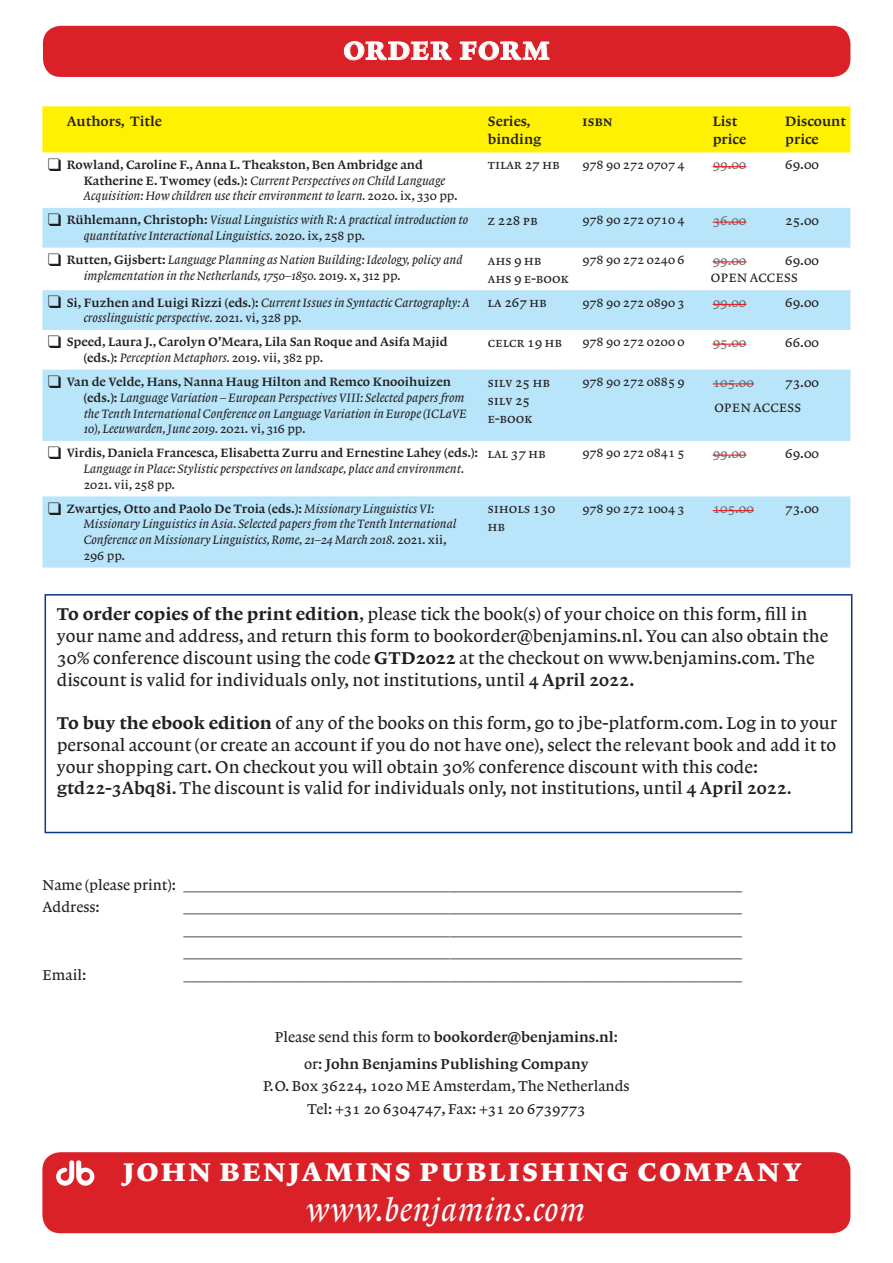
<style>
.page{position:relative;width:893px;height:1263px;background:#fff}
.page>*{position:absolute;margin:0;border:0;box-sizing:border-box;transform-origin:0 0}
.t1{font:33px "Lexicon No 1 Italic A";letter-spacing:.02em;color:#fff}
.t2{font:33px "Lexicon No 1 Roman D";letter-spacing:.015em;color:#fff}
.t3{font:27px "Lexicon No 1 Roman F";letter-spacing:.1em;color:#fff}
.t4{font:18px/21.8px "Lexicon No 1 Roman A";color:#231f20}
.t5{font:15px/22.5px "Lexicon No 1 Roman A";color:#231f20;text-align:center}
.t6{font:15px "Lexicon No 1 Roman C";color:#231f20}
.header_row{font:14.25px/18px "Lexicon No 1 Roman C";color:#231f20}
.of_code{font:13.5px/18px "Lexicon No 1 Roman A";letter-spacing:.02em;color:#231f20}
.of_listprice{font:13.5px "Lexicon No 1 Roman A";color:#6c6d70}
.of_discountprice{font:13.5px "Lexicon No 1 Roman A";color:#231f20}
.of_authors{font:12.75px/15.8px "Lexicon No 1 Italic A";color:#231f20}
.of_isbn{font:12.75px "Lexicon No 1 Roman A";color:#231f20}
.of_authors-2{font:12.75px/15.8px "Lexicon No 1 Roman C";color:#231f20}
.of_authors-3{font:12.75px "Lexicon No 1 Roman A";letter-spacing:.02em;color:#231f20}
.s1{font-family:"Lexicon No 1 Roman C"}
.s2{font-family:"Lexicon No 1 Roman A"}
.s3{font-family:"Lexicon No 1 Italic A"}
.s4{font-family:"Lexicon No 1 Roman D"}
</style>
<div class="page">
<div style="left:43px;top:26px;width:807px;height:51px;background:#da2128;border-radius:18px"></div>
<svg style="left:344px;top:41px;width:107px;height:19px"></svg>
<svg style="left:460px;top:41px;width:89px;height:20px"></svg>
<div style="left:42px;top:1152px;width:808px;height:81px;background:#da2128;border-radius:18px"></div>
<svg style="left:56px;top:1160px;width:38px;height:26px"></svg>
<div style="left:42px;top:106px;width:808px;height:46px;background:#fff101"></div>
<svg style="left:42px;top:208px;width:808px;height:360px;fill:#b9e5fa"></svg>
<hr style="left:713px;top:166px;width:33px;height:1px;background:#ee1d23">
<hr style="left:713px;top:222px;width:33px;height:1px;background:#ee1d23">
<hr style="left:713px;top:261px;width:33px;height:1px;background:#ee1d23">
<hr style="left:713px;top:304px;width:33px;height:1px;background:#ee1d23">
<hr style="left:713px;top:344px;width:33px;height:1px;background:#ee1d23">
<hr style="left:713px;top:383px;width:41px;height:1px;background:#ee1d23">
<hr style="left:713px;top:455px;width:33px;height:1px;background:#ee1d23">
<hr style="left:713px;top:510px;width:41px;height:1px;background:#ee1d23">
<div style="left:45px;top:594px;width:807px;height:239px;border:2px solid #083981"></div>
<svg style="left:48px;top:214px;width:13px;height:12px"></svg>
<svg style="left:48px;top:253px;width:13px;height:13px"></svg>
<svg style="left:48px;top:296px;width:13px;height:12px"></svg>
<svg style="left:48px;top:336px;width:13px;height:12px"></svg>
<svg style="left:48px;top:375px;width:13px;height:13px"></svg>
<svg style="left:48px;top:447px;width:13px;height:12px"></svg>
<svg style="left:48px;top:502px;width:13px;height:12px"></svg>
<h1 class="t2" style="left:343px;top:30px;width:208px">order form</h1>
<p class="header_row" style="left:67px;top:112px;width:97px">Authors, Title</p>
<p class="header_row" style="left:488px;top:112px;width:55px">Series, binding</p>
<p class="header_row" style="left:582px;top:112px;width:32px">isbn</p>
<p class="header_row" style="left:713px;top:112px;width:35px">List price</p>
<p class="header_row" style="left:785px;top:112px;width:62px">Discount price</p>
<p class="of_authors" style="left:84px;top:157px;width:375px;text-indent:-17px"><span class="s1">Rowland, Caroline F., Anna L. Theakston, Ben Ambridge and<br>Katherine E. Twomey (eds.):</span> Current Perspectives on Child Language<br>Acquisition: How children use their environment to learn. <span class="s2">2020. ix, 330 pp.</span></p>
<p class="of_code" style="left:488px;top:156px;width:21px">TiLAR</p>
<p class="of_code" style="left:525px;top:156px;width:36px">27 Hb</p>
<p class="of_isbn" style="left:582px;top:157px;width:104px">978 90 272 0707 4</p>
<p class="of_listprice" style="left:713px;top:157px;width:35px">99.00</p>
<p class="of_discountprice" style="left:785px;top:157px;width:35px">69.00</p>
<p class="of_authors" style="left:84px;top:212px;width:386px;text-indent:-17px"><span class="s1">Rühlemann, Christoph:</span> Visual Linguistics with R: A practical introduction to quantitative Interactional Linguistics. <span class="s2">2020. ix, 258 pp.</span></p>
<p class="of_code" style="left:488px;top:211px;width:50px">Z 228 Pb</p>
<p class="of_isbn" style="left:582px;top:213px;width:104px">978 90 272 0710 4</p>
<p class="of_listprice" style="left:713px;top:213px;width:35px">36.00</p>
<p class="of_discountprice" style="left:785px;top:213px;width:35px">25.00</p>
<p class="of_authors" style="left:84px;top:252px;width:380px;text-indent:-17px"><span class="s1">Rutten, Gijsbert:</span> Language Planning as Nation Building: Ideology, policy and implementation in the Netherlands, 1750–1850. <span class="s2">2019. x, 312 pp.</span></p>
<p class="of_code" style="left:488px;top:251px;width:54px">AHS 9 Hb</p>
<p class="of_isbn" style="left:582px;top:253px;width:104px">978 90 272 0240 6</p>
<p class="of_listprice" style="left:713px;top:253px;width:35px">99.00</p>
<p class="of_discountprice" style="left:785px;top:253px;width:35px">69.00</p>
<p class="of_authors-3" style="left:711px;top:271px;width:88px">OPEN ACCESS</p>
<p class="of_code" style="left:488px;top:269px;width:82px">AHS 9 e-book</p>
<p class="of_authors" style="left:84px;top:294px;width:388px;text-indent:-17px"><span class="s1">Si, Fuzhen and Luigi Rizzi (eds.):</span> Current Issues in Syntactic Cartography: A crosslinguistic perspective. <span class="s2">2021. vi, 328 pp.</span></p>
<p class="of_code" style="left:488px;top:294px;width:59px">LA 267 Hb</p>
<p class="of_isbn" style="left:582px;top:295px;width:104px">978 90 272 0890 3</p>
<p class="of_listprice" style="left:713px;top:295px;width:35px">99.00</p>
<p class="of_discountprice" style="left:785px;top:295px;width:35px">69.00</p>
<p class="of_authors-2" style="left:84px;top:334px;width:366px;text-indent:-17px">Speed, Laura J., Carolyn O'Meara, Lila San Roque and Asifa Majid (eds.): <span class="s3">Perception Metaphors.</span> <span class="s2">2019. vii, 382 pp.</span></p>
<p class="of_code" style="left:488px;top:333px;width:75px">CELCR 19 Hb</p>
<p class="of_isbn" style="left:582px;top:335px;width:104px">978 90 272 0200 0</p>
<p class="of_listprice" style="left:713px;top:335px;width:35px">95.00</p>
<p class="of_discountprice" style="left:785px;top:335px;width:35px">66.00</p>
<p class="of_authors" style="left:84px;top:374px;width:385px;text-indent:-17px"><span class="s1">Van de Velde, Hans, Nanna Haug Hilton and Remco Knooihuizen (eds.):</span> Language Variation – European Perspectives VIII: Selected papers from the Tenth International Conference on Language Variation in Europe (ICLaVE 10), Leeuwarden, June 2019. <span class="s2">2021. vi, 316 pp.</span></p>
<p class="of_code" style="left:488px;top:373px;width:63px">SILV 25 Hb</p>
<p class="of_isbn" style="left:582px;top:375px;width:104px">978 90 272 0885 9</p>
<p class="of_listprice" style="left:713px;top:375px;width:43px">105.00</p>
<p class="of_discountprice" style="left:785px;top:375px;width:35px">73.00</p>
<p class="of_code" style="left:488px;top:391px;width:46px">silv 25 e-book</p>
<p class="of_authors-3" style="left:714px;top:401px;width:88px">OPEN ACCESS</p>
<p class="of_authors" style="left:84px;top:445px;width:396px;text-indent:-17px"><span class="s1">Virdis, Daniela Francesca, Elisabetta Zurru and Ernestine Lahey (eds.):<br></span>Language in Place: Stylistic perspectives on landscape, place and environment.<br><span class="s2">2021. vii, 258 pp.</span></p>
<p class="of_code" style="left:488px;top:444px;width:58px">LAL 37 Hb</p>
<p class="of_isbn" style="left:582px;top:446px;width:104px">978 90 272 0841 5</p>
<p class="of_listprice" style="left:713px;top:446px;width:35px">99.00</p>
<p class="of_discountprice" style="left:785px;top:446px;width:35px">69.00</p>
<p class="of_authors" style="left:84px;top:500px;width:374px;text-indent:-17px"><span class="s1">Zwartjes, Otto and Paolo De Troia (eds.):</span> Missionary Linguistics VI:<br>Missionary Linguistics in Asia. Selected papers from the Tenth International Conference on Missionary Linguistics, Rome, 21–24 March 2018. <span class="s2">2021. xii, 296 pp.</span></p>
<p class="of_code" style="left:488px;top:500px;width:69px">SiHoLS 130<br>Hb</p>
<p class="of_isbn" style="left:582px;top:501px;width:104px">978 90 272 1004 3</p>
<p class="of_listprice" style="left:713px;top:501px;width:43px">105.00</p>
<p class="of_discountprice" style="left:785px;top:501px;width:35px">73.00</p>
<p class="t4" style="left:57px;top:603px;width:773px"><span class="s4">To order copies of the print edition</span>, please tick the book(s) of your choice on this form, fill in your name and address, and return this form to bookorder@benjamins.nl. You can also obtain the 30% conference discount using the code <span class="s4">GTD2022</span> at the checkout on www.benjamins.com. The discount is valid for individuals only, not institutions, until <span class="s1">4 April 2022.</span></p>
<p class="t4" style="left:57px;top:712px;width:782px;text-align:justify"><span class="s4">To buy the ebook edition</span> of any of the books on this form, go to jbe-platform.com. Log in to your personal account (or create an account if you do not have one), select the relevant book and add it to your shopping cart. On checkout you will obtain 30% conference discount with this code:</p>
<p class="t4" style="left:57px;top:777px;width:737px"><span class="s1">gtd22-3Abq8i</span>. The discount is valid for individuals only, not institutions, until <span class="s1">4 April 2022</span>.</p>
<p class="t5" style="left:42px;top:874px;width:701px">Name (please print): ___________________________________________________________________</p>
<p class="t5" style="left:42px;top:896px;width:59px">Address:</p>
<p class="t5" style="left:183px;top:896px;width:560px">___________________________________________________________________</p>
<p class="t5" style="left:183px;top:919px;width:560px">___________________________________________________________________</p>
<p class="t5" style="left:183px;top:941px;width:560px">___________________________________________________________________</p>
<p class="t5" style="left:42px;top:964px;width:45px">Email:</p>
<p class="t5" style="left:183px;top:964px;width:560px">___________________________________________________________________</p>
<p class="t6" style="left:275px;top:1028px;width:345px"><span class="s2">Please send this form to</span> bookorder@benjamins.nl<span class="s2">:</span></p>
<p class="t5" style="left:263px;top:1052px;width:368px">or: <span class="s1">John Benjamins Publishing Company<br></span>P.O. Box 36224, 1020 ME Amsterdam, The Netherlands<br>Tel: +31 20 6304747, Fax: +31 20 6739773</p>
<h2 class="t3" style="left:123px;top:1156px;width:680px">JOHN BENJAMINS PUBLISHING COMPANY</h2>
<h1 class="t1" style="left:306px;top:1191px;width:280px">www.benjamins.com</h1>
</div>
